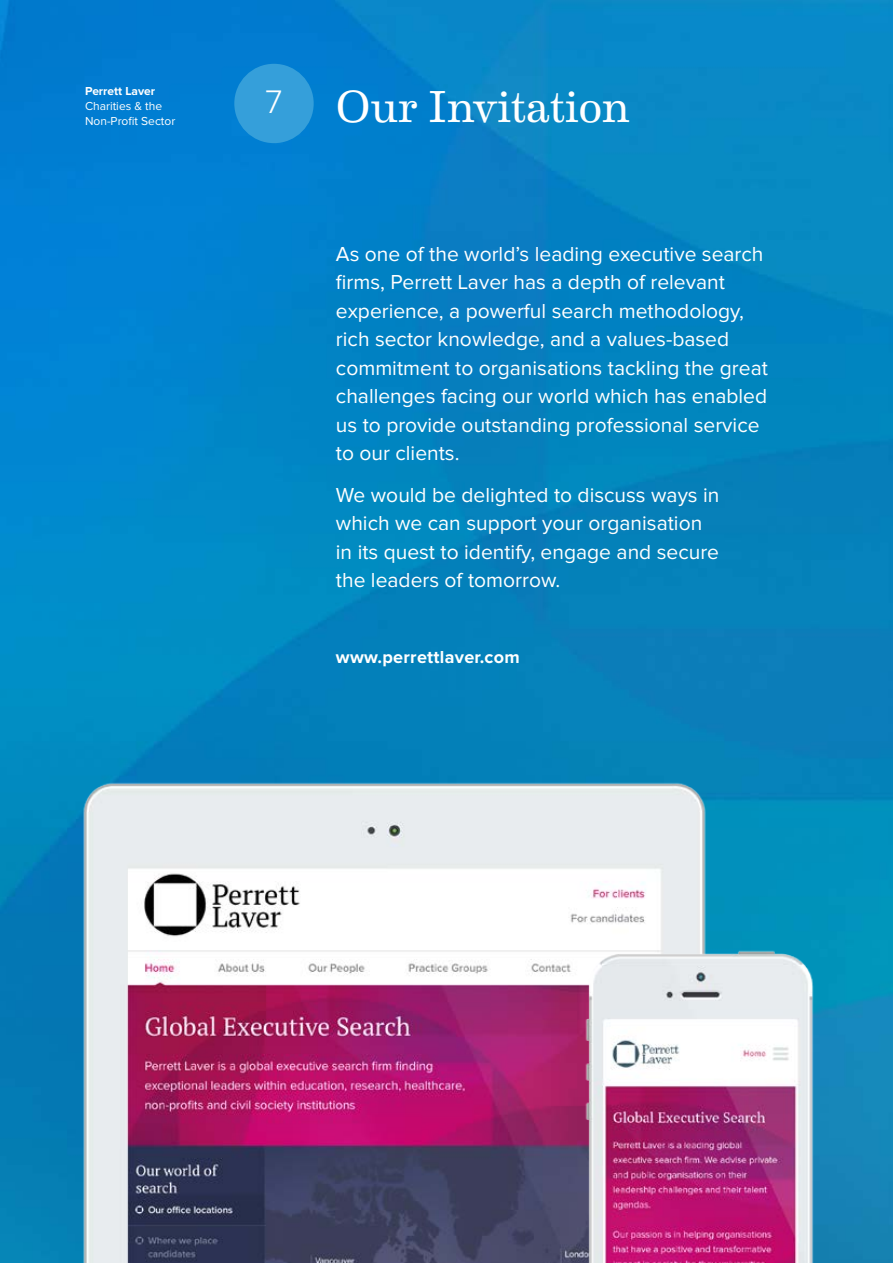
<style>
.page{position:relative;width:893px;height:1263px;background:#fff}
.page>*{position:absolute;margin:0;border:0;box-sizing:border-box;transform-origin:0 0}
.t1{font:45px "Eames Century Modern";letter-spacing:-.005em;color:#fff}
.t2{font:21px/28.5px "Proxima Nova";color:#fff}
.t3{font:700 18px "Proxima Nova";letter-spacing:.015em;color:#fff}
.t4{font:12px/14.4px "Proxima Nova";color:#fff}
.t5{font:700 12px "Proxima Nova";color:#fff}
</style>
<div class="page">
<img style="left:0;top:0;width:893px;height:1263px">
<img style="left:9px;top:762px;width:728px;height:501px">
<img style="left:578px;top:942px;width:240px;height:321px">
<div style="left:234px;top:64px;width:80px;height:79px;background:#359fda;border-radius:50%"></div>
<p class="t5" style="left:85px;top:84px;width:72px">Perrett Laver</p>
<p class="t4" style="left:85px;top:100px;width:92px">Charities &amp; the<br>Non-Profit Sector</p>
<h1 class="t1" style="left:264px;top:73px;width:368px"><sup>7</sup> Our Invitation</h1>
<p class="t2" style="left:336px;top:240px;width:434px">As one of the world’s leading executive search firms, Perrett Laver has a depth of relevant experience, a powerful search methodology, rich sector knowledge, and a values-based commitment to organisations tackling the great challenges facing our world which has enabled us to provide outstanding professional service to our clients.</p>
<p class="t2" style="left:336px;top:481px;width:385px">We would be delighted to discuss ways in which we can support your organisation in its quest to identify, engage and secure the leaders of tomorrow.</p>
<p class="t3" style="left:336px;top:646px;width:185px">www.perrettlaver.com</p>
</div>
